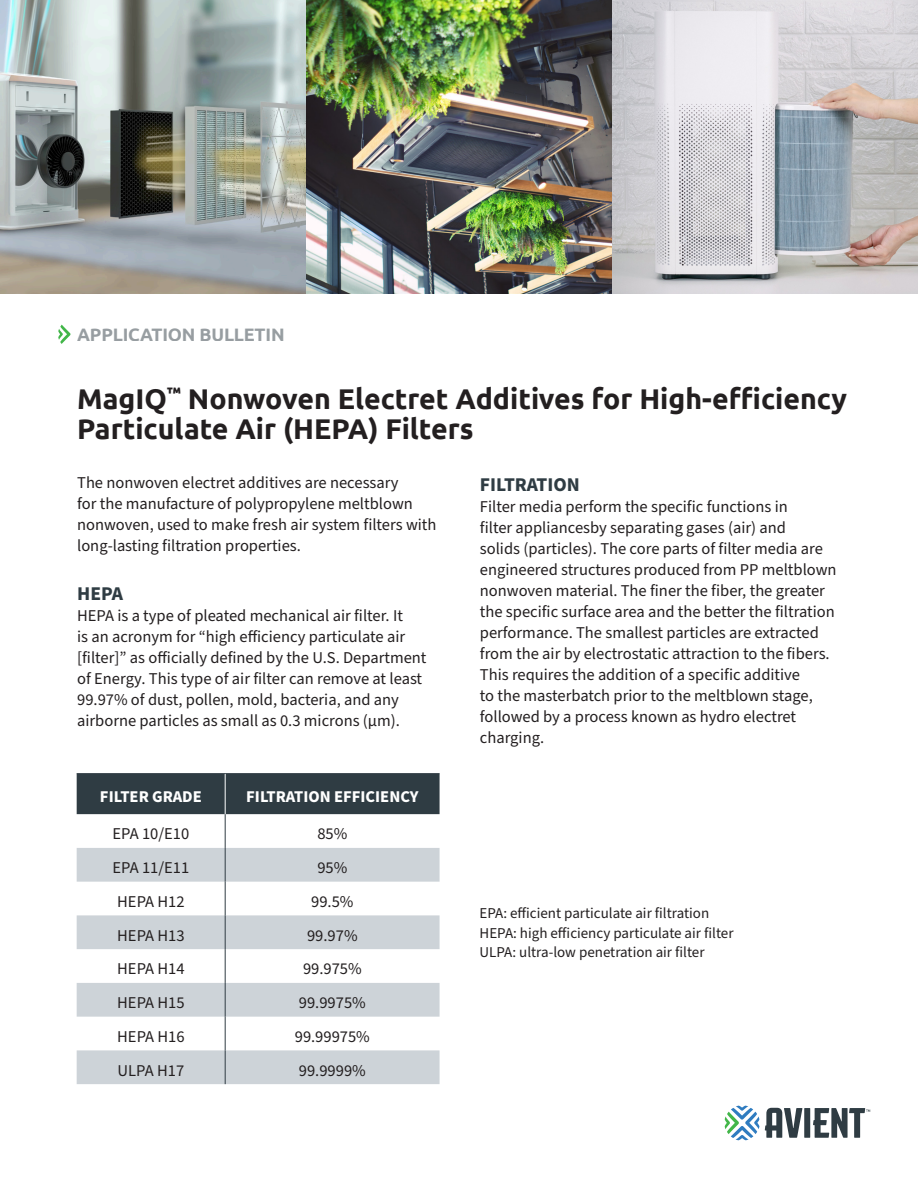
<style>
.page{position:relative;width:918px;height:1188px;background:#fff}
.page>*{position:absolute;margin:0;border:0;box-sizing:border-box;transform-origin:0 0}
.t1{font:700 28.5px/30px "Ubuntu";color:#231f20}
.t2{font:700 19.5px "Source Sans Pro";color:#2f3c43}
.t3{font:700 18px "Ubuntu";letter-spacing:-.01em;color:#2f3c43}
.bullets1{font:16.5px/21px "Source Sans Pro";color:#231f20}
.t4{font:700 16.5px "Source Sans Pro";color:#fff}
.t5{font:15px "Source Sans Pro";color:#231f20}
</style>
<div class="page">
<img style="left:0;top:0;width:918px;height:293px">
<svg style="left:58px;top:325px;width:13px;height:19px"></svg>
<div style="left:77px;top:774px;width:363px;height:40px;background:#2f3c43"></div>
<div style="left:77px;top:848px;width:363px;height:34px;background:#cdd3d8"></div>
<svg style="left:77px;top:915px;width:363px;height:169px;fill:#cdd3d8"></svg>
<hr style="left:77px;top:773px;width:148px;height:1px;background:#2f3c43">
<hr style="left:225px;top:773px;width:215px;height:1px;background:#2f3c43">
<hr style="left:225px;top:814px;width:1px;height:34px;background:#2f3c43">
<hr style="left:225px;top:848px;width:1px;height:34px;background:#2f3c43">
<hr style="left:225px;top:882px;width:1px;height:33px;background:#2f3c43">
<hr style="left:225px;top:915px;width:1px;height:34px;background:#2f3c43">
<hr style="left:225px;top:949px;width:1px;height:34px;background:#2f3c43">
<hr style="left:225px;top:983px;width:1px;height:34px;background:#2f3c43">
<hr style="left:225px;top:1017px;width:1px;height:33px;background:#2f3c43">
<hr style="left:225px;top:1050px;width:1px;height:34px;background:#2f3c43">
<hr style="left:225px;top:774px;width:1px;height:40px;background:#fff">
<svg style="left:725px;top:1106px;width:34px;height:34px"></svg>
<svg style="left:765px;top:1108px;width:105px;height:30px"></svg>
<p class="t3" style="left:77px;top:323px;width:209px">APPLICATION BULLETIN</p>
<p class="t1" style="left:77px;top:383px;width:771px">MagIQ<sup>™</sup> Nonwoven Electret Additives for High-efficiency<br>Particulate Air (HEPA) Filters</p>
<p class="bullets1" style="left:77px;top:472px;width:361px">The nonwoven electret additives are necessary<br>for the manufacture of polypropylene meltblown nonwoven, used to make fresh air system filters with long-lasting filtration properties.</p>
<p class="t2" style="left:77px;top:580px;width:47px">HEPA</p>
<p class="bullets1" style="left:77px;top:605px;width:351px">HEPA is a type of pleated mechanical air filter. It<br>is an acronym for “high efficiency particulate air [filter]” as officially defined by the U.S. Department of Energy. This type of air filter can remove at least 99.97% of dust, pollen, mold, bacteria, and any airborne particles as small as 0.3 microns (µm).</p>
<p class="t2" style="left:480px;top:471px;width:101px">FILTRATION</p>
<p class="bullets1" style="left:480px;top:496px;width:358px">Filter media perform the specific functions in<br>filter appliancesby separating gases (air) and<br>solids (particles). The core parts of filter media are engineered structures produced from PP meltblown nonwoven material. The finer the fiber, the greater the specific surface area and the better the filtration performance. The smallest particles are extracted from the air by electrostatic attraction to the fibers.<br>This requires the addition of a specific additive<br>to the masterbatch prior to the meltblown stage, followed by a process known as hydro electret charging.</p>
<p class="t4" style="left:100px;top:786px;width:103px">FILTER GRADE</p>
<p class="t4" style="left:246px;top:786px;width:174px">FILTRATION EFFICIENCY</p>
<p class="bullets1" style="left:113px;top:824px;width:78px">EPA 10/E10</p>
<p class="bullets1" style="left:317px;top:824px;width:32px">85%</p>
<p class="bullets1" style="left:113px;top:858px;width:78px">EPA 11/E11</p>
<p class="bullets1" style="left:317px;top:858px;width:32px">95%</p>
<p class="bullets1" style="left:117px;top:892px;width:69px">HEPA H12</p>
<p class="bullets1" style="left:311px;top:892px;width:44px">99.5%</p>
<p class="bullets1" style="left:117px;top:925px;width:69px">HEPA H13</p>
<p class="bullets1" style="left:307px;top:925px;width:52px">99.97%</p>
<p class="bullets1" style="left:117px;top:959px;width:69px">HEPA H14</p>
<p class="bullets1" style="left:303px;top:959px;width:60px">99.975%</p>
<p class="bullets1" style="left:117px;top:993px;width:69px">HEPA H15</p>
<p class="bullets1" style="left:299px;top:993px;width:68px">99.9975%</p>
<p class="bullets1" style="left:117px;top:1027px;width:69px">HEPA H16</p>
<p class="bullets1" style="left:295px;top:1027px;width:77px">99.99975%</p>
<p class="bullets1" style="left:118px;top:1060px;width:68px">ULPA H17</p>
<p class="bullets1" style="left:299px;top:1060px;width:68px">99.9999%</p>
<p class="t5" style="left:480px;top:903px;width:231px">EPA: efficient particulate air filtration</p>
<p class="t5" style="left:480px;top:923px;width:256px">HEPA: high efficiency particulate air filter</p>
<p class="t5" style="left:480px;top:942px;width:227px">ULPA: ultra-low penetration air filter</p>
</div>
